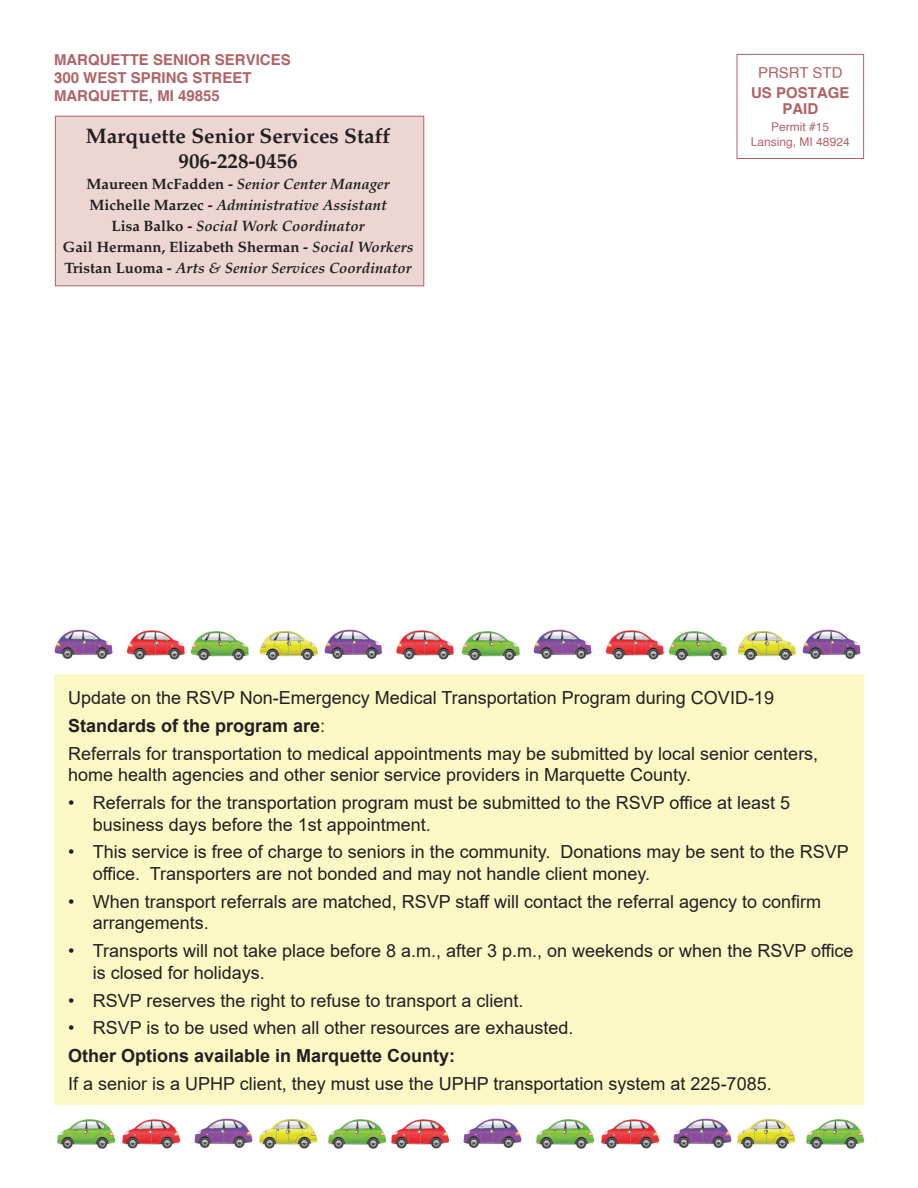
<style>
.page{position:relative;width:918px;height:1188px;background:#fff}
.page>*{position:absolute;margin:0;border:0;box-sizing:border-box;transform-origin:0 0}
.t1{font:700 21px/25.2px "Palatino LT Std";color:#231f20;text-align:center}
.t2{font:18px/21.6px "Arial";color:#231f20}
.t3{font:700 18px "Arial";color:#231f20}
.t4{font:italic 700 15px/21px "Palatino LT Std";color:#231f20;text-align:center}
.t5{font:700 15px/18px "Helvetica";color:#af6266;text-align:center}
.t6{font:15px "Helvetica";color:#af6266}
.t7{font:12px/15px "Helvetica";color:#af6266;text-align:center}
.s1{font-style:normal}
.s2{font-weight:700}
</style>
<div class="page">
<div style="left:55px;top:116px;width:369px;height:170px;background:#ebd6d4;border:1px solid #af6266"></div>
<div style="left:737px;top:54px;width:127px;height:105px;border:1px solid #af6266"></div>
<div style="left:54px;top:674px;width:810px;height:431px;background:#faf8c5"></div>
<img style="left:54px;top:629px;width:131px;height:31px">
<img style="left:324px;top:629px;width:196px;height:32px">
<img style="left:190px;top:630px;width:128px;height:31px">
<img style="left:533px;top:629px;width:131px;height:31px">
<img style="left:802px;top:629px;width:59px;height:30px">
<img style="left:668px;top:630px;width:128px;height:31px">
<img style="left:391px;top:1118px;width:131px;height:31px">
<img style="left:57px;top:1118px;width:196px;height:31px">
<img style="left:259px;top:1119px;width:128px;height:30px">
<img style="left:601px;top:1118px;width:131px;height:31px">
<img style="left:737px;top:1119px;width:128px;height:30px">
<img style="left:536px;top:1119px;width:59px;height:30px">
<p class="t5" style="left:54px;top:51px;width:238px;text-align:left">MARQUETTE SENIOR SERVICES<br>300 WEST SPRING STREET<br>MARQUETTE, MI 49855</p>
<p class="t1" style="left:86px;top:124px;width:306px">Marquette Senior Services Staff<br>906-228-0456</p>
<p class="t4" style="left:63px;top:174px;width:352px"><span class="s1">Maureen McFadden -</span> Senior Center Manager <span class="s1">Michelle Marzec -</span> Administrative Assistant<br><span class="s1">Lisa Balko -</span> Social Work Coordinator<br><span class="s1">Gail Hermann, Elizabeth Sherman -</span> Social Workers <span class="s1">Tristan Luoma -</span> Arts &amp; Senior Services Coordinator</p>
<p class="t6" style="left:758px;top:61px;width:86px">PRSRT STD</p>
<p class="t5" style="left:751px;top:85px;width:100px;line-height:16.5px">US POSTAGE<br>PAID</p>
<p class="t7" style="left:751px;top:119px;width:100px">Permit #15<br>Lansing, MI 48924</p>
<p class="t2" style="left:68px;top:684px;width:752px;line-height:27.8px">Update on the RSVP Non-Emergency Medical Transportation Program during COVID-19<br><span class="s2">Standards of the program are</span>:<br>Referrals for transportation to medical appointments may be submitted by local senior centers,</p>
<p class="t2" style="left:68px;top:764px;width:625px">home health agencies and other senior service providers in Marquette County.</p>
<p class="t2" style="left:93px;top:792px;width:699px;text-indent:-25px">• Referrals for the transportation program must be submitted to the RSVP office at least 5 business days before the 1st appointment.</p>
<p class="t2" style="left:93px;top:841px;width:758px;text-indent:-25px">• This service is free of charge to seniors in the community. Donations may be sent to the RSVP office. Transporters are not bonded and may not handle client money.</p>
<p class="t2" style="left:93px;top:891px;width:730px;text-indent:-25px">• When transport referrals are matched, RSVP staff will contact the referral agency to confirm arrangements.</p>
<p class="t2" style="left:93px;top:940px;width:762px;text-indent:-25px">• Transports will not take place before 8 a.m., after 3 p.m., on weekends or when the RSVP office is closed for holidays.</p>
<p class="t2" style="left:68px;top:989px;width:457px">• RSVP reserves the right to refuse to transport a client.</p>
<p class="t2" style="left:68px;top:1017px;width:507px">• RSVP is to be used when all other resources are exhausted.</p>
<p class="t3" style="left:68px;top:1043px;width:389px">Other Options available in Marquette County:</p>
<p class="t2" style="left:68px;top:1073px;width:705px">If a senior is a UPHP client, they must use the UPHP transportation system at 225-7085.</p>
</div>
